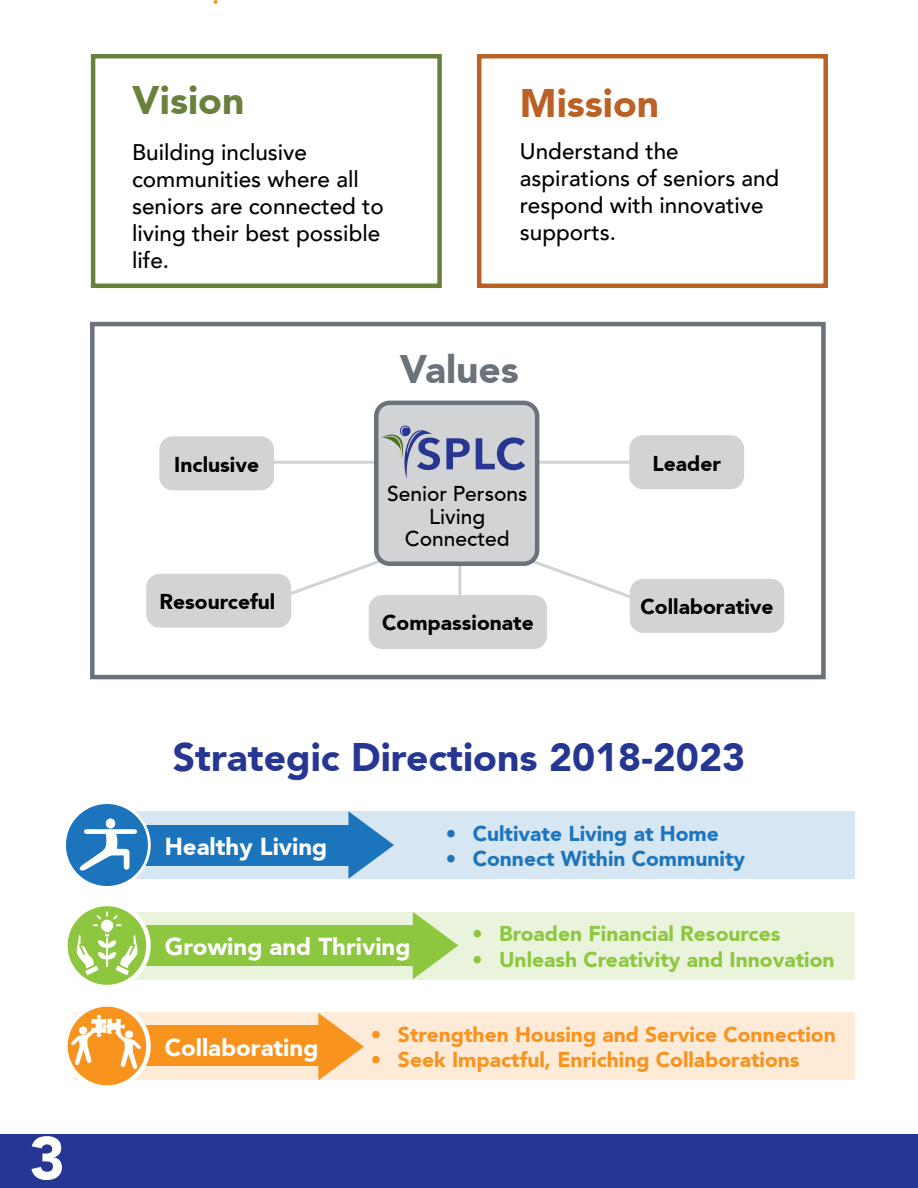
<style>
.page{position:relative;width:918px;height:1188px;background:#fff}
.page>*{position:absolute;margin:0;border:0;box-sizing:border-box;transform-origin:0 0}
.t1{font:900 60px "Avenir";color:#fff}
.t2{font:900 39px "Avenir";color:#263793}
.t3{font:900 39px "Avenir";color:#bb6125}
.t4{font:900 39px "Avenir";color:#68813c}
.t5{font:900 39px "Avenir";color:#6a737b}
.t6{font:900 24px "Avenir";color:#fff}
.t7{font:500 22.5px/27px "Avenir";color:#000}
.t8{font:900 21px "Avenir";color:#f8931e}
.t9{font:900 21px "Avenir";color:#8dc63f}
.t10{font:900 21px "Avenir";color:#000}
.t11{font:900 21px "Avenir";color:#1c75bc}
.t12{font:italic 500 21px/22.5px "Avenir";color:#000;text-align:center}
</style>
<div class="page">
<div style="left:90px;top:322px;width:736px;height:357px;background:#fff;border:5px solid #6a737b"></div>
<div style="left:369px;top:595px;width:178px;height:54px;background:#d1d3d4;border-radius:14px"></div>
<div style="left:159px;top:436px;width:115px;height:54px;background:#d1d3d4;border-radius:14px"></div>
<div style="left:146px;top:574px;width:145px;height:54px;background:#d1d3d4;border-radius:14px"></div>
<div style="left:630px;top:579px;width:154px;height:54px;background:#d1d3d4;border-radius:14px"></div>
<div style="left:629px;top:435px;width:115px;height:54px;background:#d1d3d4;border-radius:14px"></div>
<svg style="left:214px;top:0;width:3px;height:4px"></svg>
<div style="left:477px;top:54px;width:351px;height:234px;background:#fff;border:5px solid #bb6125"></div>
<div style="left:91px;top:54px;width:351px;height:234px;background:#fff;border:5px solid #68813c"></div>
<div style="left:0;top:1135px;width:918px;height:53px;background:#263793"></div>
<div style="left:81px;top:811px;width:774px;height:68px;background:#d6e6f3"></div>
<div style="left:88px;top:825px;width:265px;height:40px;background:#1c75bc"></div>
<div style="left:65px;top:803px;width:84px;height:84px;background:#1c75bc;border-radius:50%"></div>
<div style="left:63px;top:801px;width:88px;height:88px;border:3px solid #fff;border-radius:50%"></div>
<svg style="left:79px;top:829px;width:58px;height:42px"></svg>
<div style="left:106px;top:819px;width:9px;height:9px;background:#fff;border-radius:50%"></div>
<svg style="left:348px;top:811px;width:46px;height:68px"></svg>
<div style="left:79px;top:912px;width:776px;height:67px;background:#eaf4dd"></div>
<div style="left:90px;top:925px;width:331px;height:41px;background:#8dc63f"></div>
<svg style="left:65px;top:904px;width:83px;height:83px"></svg>
<div style="left:63px;top:902px;width:88px;height:87px;border:5px solid #fff;border-radius:50%"></div>
<svg style="left:76px;top:911px;width:62px;height:64px"></svg>
<svg style="left:413px;top:912px;width:45px;height:67px"></svg>
<div style="left:75px;top:1012px;width:780px;height:68px;background:#fdebd7"></div>
<div style="left:99px;top:1026px;width:224px;height:40px;background:#f8931e"></div>
<svg style="left:65px;top:1004px;width:83px;height:84px"></svg>
<div style="left:63px;top:1002px;width:88px;height:88px;border:5px solid #fff;border-radius:50%"></div>
<svg style="left:71px;top:1015px;width:70px;height:54px"></svg>
<div style="left:125px;top:1030px;width:8px;height:8px;background:#fff;border-radius:50%"></div>
<div style="left:79px;top:1026px;width:8px;height:9px;background:#fff;border-radius:50%"></div>
<svg style="left:318px;top:1013px;width:46px;height:67px"></svg>
<hr style="left:266px;top:461px;width:377px;height:3px;background:#d1d3d4">
<hr style="left:458px;top:556px;width:3px;height:57px;background:#d1d3d4">
<svg style="left:534px;top:556px;width:103px;height:45px"></svg>
<svg style="left:281px;top:561px;width:99px;height:39px"></svg>
<div style="left:376px;top:403px;width:161px;height:161px;background:#d1d3d4;border-radius:14px"></div>
<div style="left:374px;top:401px;width:165px;height:165px;border:5px solid #6a737b;border-radius:14px"></div>
<svg style="left:381px;top:426px;width:59px;height:53px"></svg>
<svg style="left:446px;top:438px;width:24px;height:31px"></svg>
<svg style="left:476px;top:437px;width:49px;height:33px"></svg>
<h1 class="t1" style="left:29px;top:1132px;width:37px">3</h1>
<h2 class="t4" style="left:132px;top:83px;width:114px">Vision</h2>
<p class="t7" style="left:132px;top:141px;width:253px">Building inclusive communities where all seniors are connected to living their best possible life.</p>
<h2 class="t3" style="left:520px;top:86px;width:141px">Mission</h2>
<p class="t7" style="left:520px;top:140px;width:261px">Understand the aspirations of seniors and respond with innovative supports.</p>
<p class="t10" style="left:174px;top:455px;width:86px">Inclusive</p>
<h2 class="t5" style="left:400px;top:352px;width:121px">Values</h2>
<p class="t10" style="left:653px;top:454px;width:70px">Leader</p>
<p class="t12" style="left:387px;top:485px;width:142px">Senior Persons<br>Living<br>Connected</p>
<p class="t10" style="left:160px;top:593px;width:117px">Resourceful</p>
<p class="t10" style="left:641px;top:598px;width:134px">Collaborative</p>
<p class="t10" style="left:382px;top:614px;width:153px">Compassionate</p>
<h2 class="t2" style="left:173px;top:740px;width:574px">Strategic Directions 2018-2023</h2>
<p class="t6" style="left:165px;top:836px;width:164px">Healthy Living</p>
<p class="t6" style="left:165px;top:936px;width:247px">Growing and Thriving</p>
<p class="t11" style="left:446px;top:824px;width:275px">• Cultivate Living at Home</p>
<p class="t11" style="left:446px;top:849px;width:301px">• Connect Within Community</p>
<p class="t9" style="left:472px;top:925px;width:310px">• Broaden Financial Resources</p>
<p class="t9" style="left:472px;top:950px;width:364px">• Unleash Creativity and Innovation</p>
<p class="t6" style="left:165px;top:1037px;width:155px">Collaborating</p>
<p class="t8" style="left:371px;top:1025px;width:466px">• Strengthen Housing and Service Connection</p>
<p class="t8" style="left:371px;top:1050px;width:430px">• Seek Impactful, Enriching Collaborations</p>
</div>
